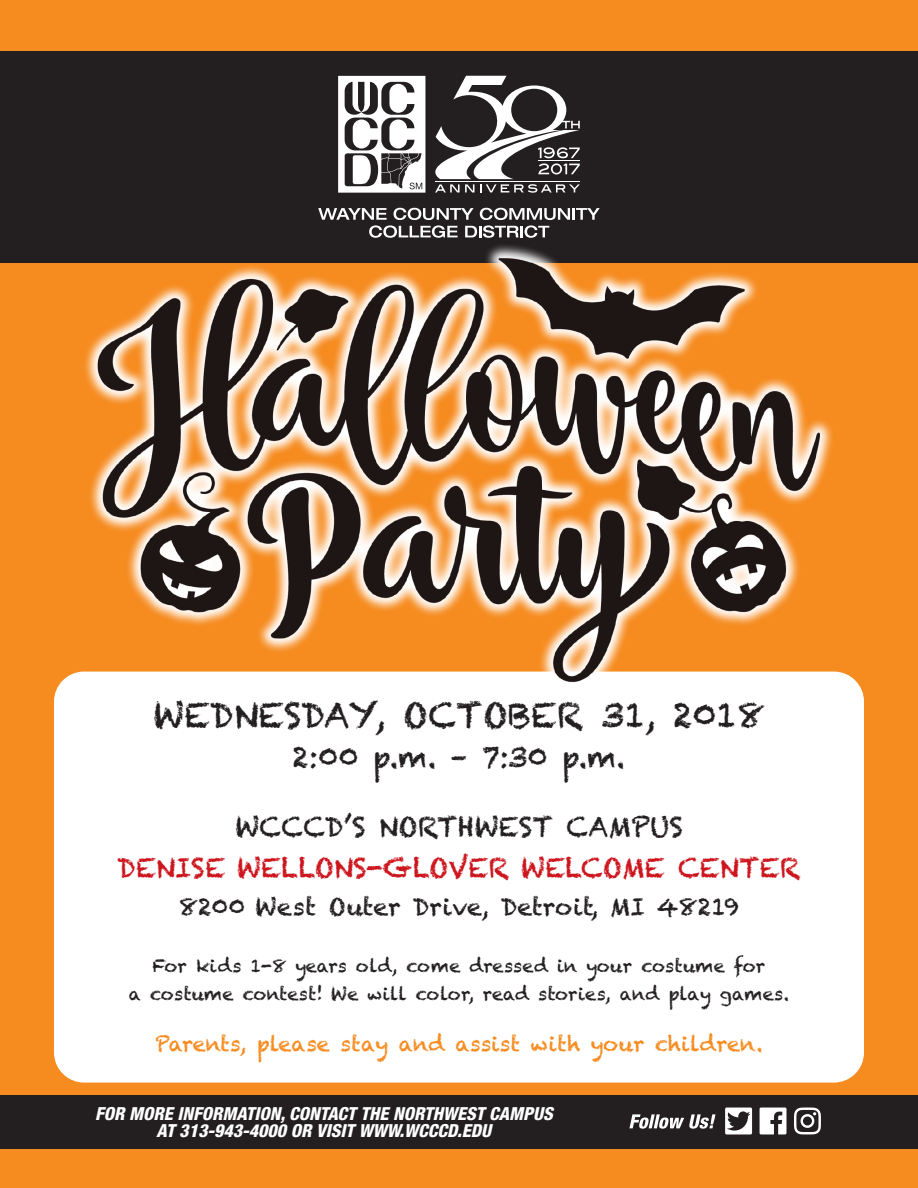
<style>
.page{position:relative;width:918px;height:1188px;background:#f68b1f}
.page>*{position:absolute;margin:0;border:0;box-sizing:border-box;transform-origin:0 0}
.t1{font:34.5px "Chalkduster";color:#231f20}
.t2{font:28.8px "Chalkduster";color:#231f20}
.t3{font:27px "Chalkduster";color:#cd151d}
.t4{font:27px "Chalkduster";color:#231f20}
.t5{font:24px "Chalkduster";color:#231f20}
.t6{font:21px "Chalkduster";color:#f68b1f}
.t7{font:18px/27.3px "Chalkduster";color:#231f20;text-align:center}
.t8{font:italic 800 condensed 18px/16.8px "Helvetica Neue";color:#fff;text-align:center}
</style>
<div class="page">
<div style="left:0;top:51px;width:918px;height:211px;background:#231f20"></div>
<div style="left:0;top:1095px;width:918px;height:54px;background:#231f20"></div>
<svg style="left:338px;top:76px;width:242px;height:71px"></svg>
<svg style="left:760px;top:1108px;width:27px;height:26px"></svg>
<svg style="left:725px;top:1108px;width:27px;height:26px"></svg>
<svg style="left:794px;top:1108px;width:27px;height:26px"></svg>
<svg style="left:629px;top:1114px;width:86px;height:15px"></svg>
<div style="left:54px;top:672px;width:810px;height:411px;background:#fff;border-radius:30px"></div>
<img style="left:30px;top:147px;width:858px;height:553px">
<h1 class="t1" style="left:153px;top:695px;width:613px">WEDNESDAY, OCTOBER 31, 2018</h1>
<h2 class="t2" style="left:293px;top:740px;width:334px">2:00 p.m. – 7:30 p.m.</h2>
<h3 class="t4" style="left:235px;top:811px;width:449px">WCCCD’S NORTHWEST CAMPUS</h3>
<h3 class="t3" style="left:117px;top:852px;width:685px">DENISE WELLONS-GLOVER WELCOME CENTER</h3>
<h3 class="t5" style="left:179px;top:892px;width:562px">8200 West Outer Drive, Detroit, MI 48219</h3>
<p class="t7" style="left:129px;top:953px;width:662px">For kids 1-8 years old, come dressed in your costume for<br>a costume contest! We will color, read stories, and play games.</p>
<p class="t6" style="left:155px;top:1031px;width:609px">Parents, please stay and assist with your children.</p>
<p class="t8" style="left:95px;top:1107px;width:459px">FOR MORE INFORMATION, CONTACT THE NORTHWEST CAMPUS<br>AT 313-943-4000 OR VISIT WWW.WCCCD.EDU</p>
</div>
